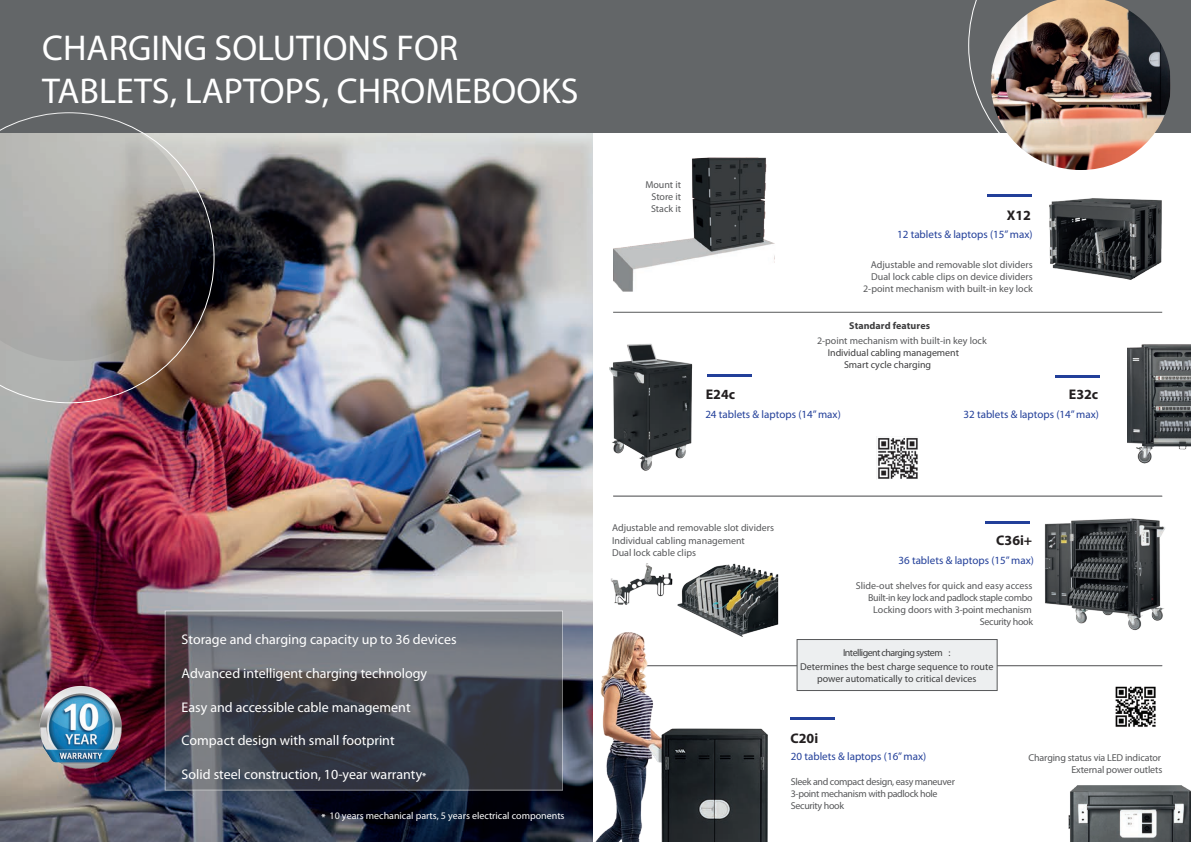
<style>
.page{position:relative;width:1191px;height:842px;background:#fff}
.page>*{position:absolute;margin:0;border:0;box-sizing:border-box;transform-origin:0 0}
.t1{font:36px/43.2px "Myriad Pro";color:#fff}
.t2{font:14px "Myriad Pro";color:#fff}
.t3{font:700 14px "Myriad Pro";color:#231f20}
.t4{font:11px "Myriad Pro";color:#223f99}
.t5{font:10px/12px "Myriad Pro";color:#57585a;text-align:right}
.t6{font:10px/14px "Myriad Pro";color:#3e3e3f;text-align:center}
.t7{font:10px/12px "Myriad Pro";letter-spacing:-.03em;color:#57585a}
.t8{font:10px "Myriad Pro";color:#fff}
.t9{font:700 10px "Myriad Pro";letter-spacing:.005em;color:#3e3e3f}
.t10{font:700 9px "Myriad Pro";color:#fff}
.s1{font-weight:700;font-size:9px}
</style>
<div class="page">
<img style="left:1115px;top:686px;width:41px;height:41px">
<img style="left:878px;top:438px;width:40px;height:41px">
<img style="left:0;top:133px;width:592px;height:709px">
<img style="left:1068px;top:785px;width:123px;height:57px">
<div style="left:0;top:0;width:1191px;height:133px;background:#636668"></div>
<hr style="left:613px;top:312px;width:549px;height:1px;background:#57585a">
<hr style="left:613px;top:496px;width:549px;height:1px;background:#57585a">
<hr style="left:613px;top:665px;width:549px;height:1px;background:#57585a">
<svg style="left:968px;top:0;width:23px;height:122px"></svg>
<img style="left:0;top:133px;width:214px;height:270px">
<img style="left:1044px;top:518px;width:121px;height:113px">
<img style="left:1127px;top:344px;width:64px;height:120px">
<hr style="left:985px;top:521px;width:44px;height:2px;background:#223f99">
<svg style="left:0;top:112px;width:194px;height:249px;background:#94928f"></svg>
<img style="left:672px;top:563px;width:107px;height:69px">
<hr style="left:707px;top:374px;width:45px;height:3px;background:#223f99">
<hr style="left:790px;top:717px;width:45px;height:2px;background:#223f99">
<img style="left:609px;top:343px;width:84px;height:128px">
<img style="left:610px;top:563px;width:62px;height:42px">
<img style="left:569px;top:632px;width:198px;height:210px">
<hr style="left:986px;top:194px;width:45px;height:3px;background:#223f99">
<img style="left:613px;top:157px;width:162px;height:135px">
<img style="left:991px;top:0;width:180px;height:170px">
<img style="left:1049px;top:198px;width:113px;height:82px">
<svg style="left:167px;top:612px;width:394px;height:176px;background:#51545d"></svg>
<div style="left:165px;top:610px;width:398px;height:180px;border:1px solid #fff"></div>
<hr style="left:1055px;top:375px;width:45px;height:3px;background:#223f99">
<div style="left:796px;top:639px;width:201px;height:52px;background:#edeff0;border:1px solid #57585a"></div>
<img style="left:40px;top:686px;width:83px;height:83px">
<p class="t1" style="left:42px;top:26px;width:538px">CHARGING SOLUTIONS FOR<br>TABLETS, LAPTOPS, CHROMEBOOKS</p>
<p class="t5" style="left:651px;top:179px;width:31px;text-align:justify;text-indent:-6px">Mount it Store it Stack it</p>
<p class="t3" style="left:1007px;top:207px;width:26px">X12</p>
<p class="t4" style="left:897px;top:227px;width:137px">12 tablets &amp; laptops (15’’ max)</p>
<p class="t5" style="left:863px;top:258px;width:171px">Adjustable and removable slot dividers<br>Dual lock cable clips on device dividers<br>2-point mechanism with built-in key lock</p>
<p class="t9" style="left:849px;top:319px;width:82px">Standard features</p>
<p class="t5" style="left:817px;top:334px;width:171px">2-point mechanism with built-in key lock</p>
<p class="t6" style="left:828px;top:345px;width:133px">Individual cabling management</p>
<p class="t6" style="left:844px;top:357px;width:89px">Smart cycle charging</p>
<p class="t3" style="left:706px;top:385px;width:31px">E24c</p>
<p class="t4" style="left:705px;top:408px;width:137px">24 tablets &amp; laptops (14’’ max)</p>
<p class="t3" style="left:1069px;top:385px;width:31px">E32c</p>
<p class="t4" style="left:963px;top:408px;width:137px">32 tablets &amp; laptops (14’’ max)</p>
<p class="t2" style="left:182px;top:631px;width:276px">Storage and charging capacity up to 36 devices</p>
<p class="t2" style="left:182px;top:665px;width:247px">Advanced intelligent charging technology</p>
<p class="t2" style="left:182px;top:698px;width:230px">Easy and accessible cable management</p>
<p class="t2" style="left:182px;top:732px;width:214px">Compact design with small footprint</p>
<p class="t2" style="left:182px;top:765px;width:246px">Solid steel construction, 10-year warranty<span class="s1">*</span></p>
<p class="t2" style="left:184px;top:724px;width:214px">Compact design with small footprint</p>
<p class="t8" style="left:329px;top:810px;width:236px">10 years mechanical parts, 5 years electrical components</p>
<p class="t10" style="left:321px;top:811px;width:6px">*</p>
<p class="t5" style="left:612px;top:522px;width:163px;text-align:left">Adjustable and removable slot dividers<br>Individual cabling management<br>Dual lock cable clips</p>
<p class="t3" style="left:996px;top:532px;width:38px">C36i+</p>
<p class="t4" style="left:898px;top:553px;width:137px">36 tablets &amp; laptops (15’’ max)</p>
<p class="t5" style="left:856px;top:580px;width:178px">Slide-out shelves for quick and easy access<br>Built-in key lock and padlock staple combo<br>Locking doors with 3-point mechanism</p>
<p class="t7" style="left:980px;top:615px;width:55px">Security hook</p>
<p class="t6" style="left:800px;top:646px;width:195px">Intelligent charging system :<br>Determines the best charge sequence to route</p>
<p class="t6" style="left:817px;top:672px;width:161px">power automatically to critical devices</p>
<p class="t3" style="left:790px;top:729px;width:29px">C20i</p>
<p class="t4" style="left:791px;top:750px;width:137px">20 tablets &amp; laptops (16’’ max)</p>
<p class="t7" style="left:791px;top:776px;width:166px">Sleek and compact design, easy maneuver<br>3-point mechanism with padlock hole</p>
<p class="t7" style="left:791px;top:800px;width:55px">Security hook</p>
<p class="t5" style="left:1028px;top:751px;width:135px">Charging status via LED indicator<br>External power outlets</p>
</div>
